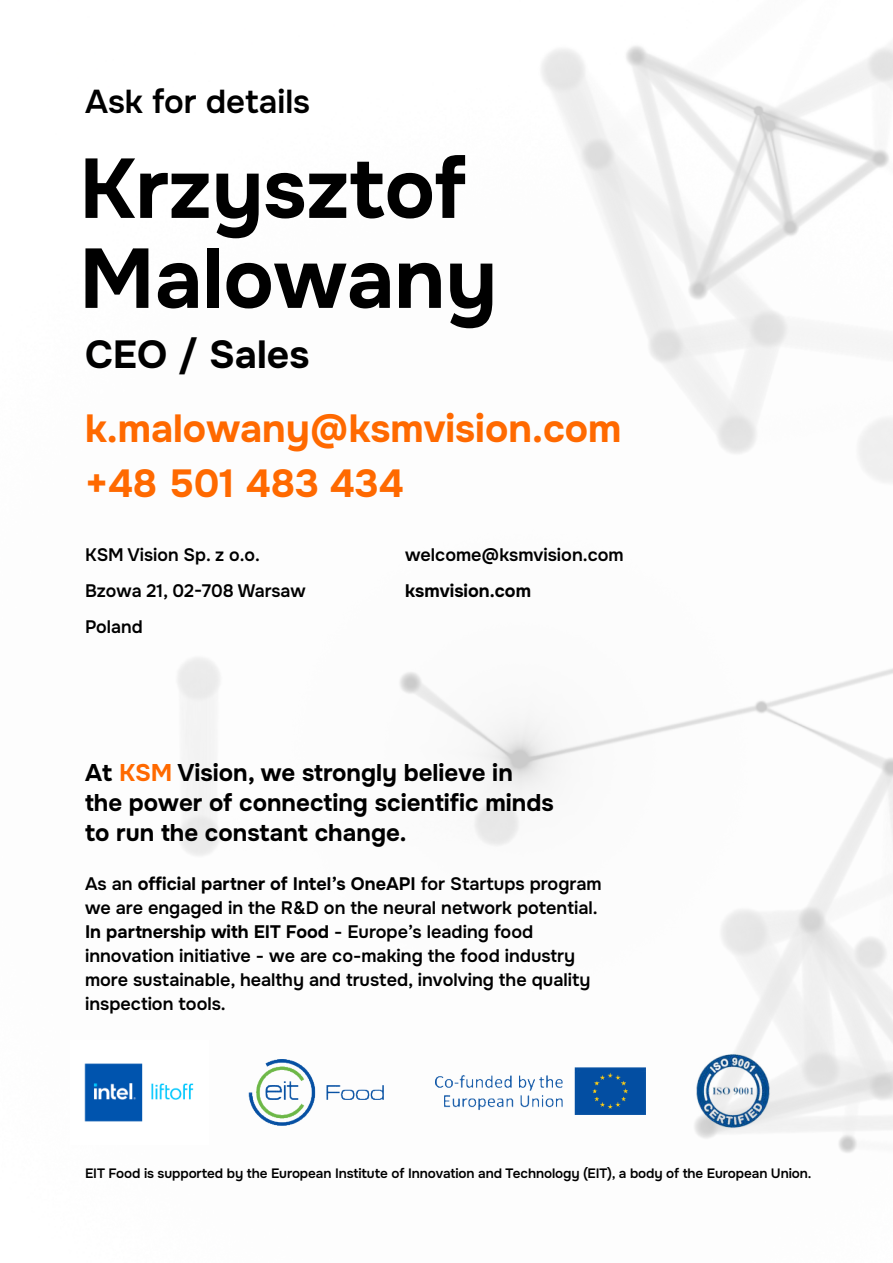
<style>
.page{position:relative;width:893px;height:1263px;background:#fff}
.page>*{position:absolute;margin:0;border:0;box-sizing:border-box;transform-origin:0 0}
.t1{font:700 84px/90px "Onest";color:#000}
.t2{font:700 39px/55.1px "Onest";color:#ff6900}
.t3{font:700 39px "Onest";color:#000}
.t4{font:600 33px "Onest";color:#000}
.t5{font:700 24px/30px "Onest";color:#000}
.t6{font:600 18px/24px "Onest";color:#000}
.t7{font:700 18px "Onest";color:#000}
.t8{font:600 13.5px "Onest";letter-spacing:-.005em;color:#000}
.s1{color:#ff6900}
.s2{font-weight:700}
</style>
<div class="page">
<img style="left:177px;top:45px;width:716px;height:1108px">
<img style="left:84px;top:1040px;width:125px;height:104px">
<img style="left:244px;top:1060px;width:145px;height:70px">
<img style="left:436px;top:1063px;width:210px;height:52px">
<img style="left:668px;top:1042px;width:130px;height:97px">
<h3 class="t4" style="left:85px;top:81px;width:227px">Ask for details</h3>
<h1 class="t1" style="left:79px;top:144px;width:419px">Krzysztof<br>Malowany</h1>
<h2 class="t3" style="left:85px;top:330px;width:226px">CEO / Sales</h2>
<h2 class="t2" style="left:85px;top:402px;width:538px">k.malowany@ksmvision.com +48 501 483 434</h2>
<p class="t6" style="left:85px;top:537px;width:222px;line-height:36px">KSM Vision Sp. z o.o.<br>Bzowa 21, 02-708 Warsaw<br>Poland</p>
<p class="t6" style="left:405px;top:543px;width:220px">welcome@ksmvision.com</p>
<p class="t7" style="left:405px;top:579px;width:127px">ksmvision.com</p>
<h3 class="t5" style="left:85px;top:758px;width:470px">At <span class="s1">KSM</span> Vision, we strongly believe in the power of connecting scientific minds to run the constant change.</h3>
<p class="t6" style="left:85px;top:871px;width:518px">As an <span class="s2">official partner of Intel’s OneAPI</span> for Startups program we are engaged in the R&amp;D on the neural network potential.<br><span class="s2">In partnership with EIT Food</span> - Europe’s leading food innovation initiative - we are co-making the food industry more sustainable, healthy and trusted, involving the quality inspection tools.</p>
<p class="t8" style="left:85px;top:1165px;width:728px">EIT Food is supported by the European Institute of Innovation and Technology (EIT), a body of the European Union.</p>
</div>
